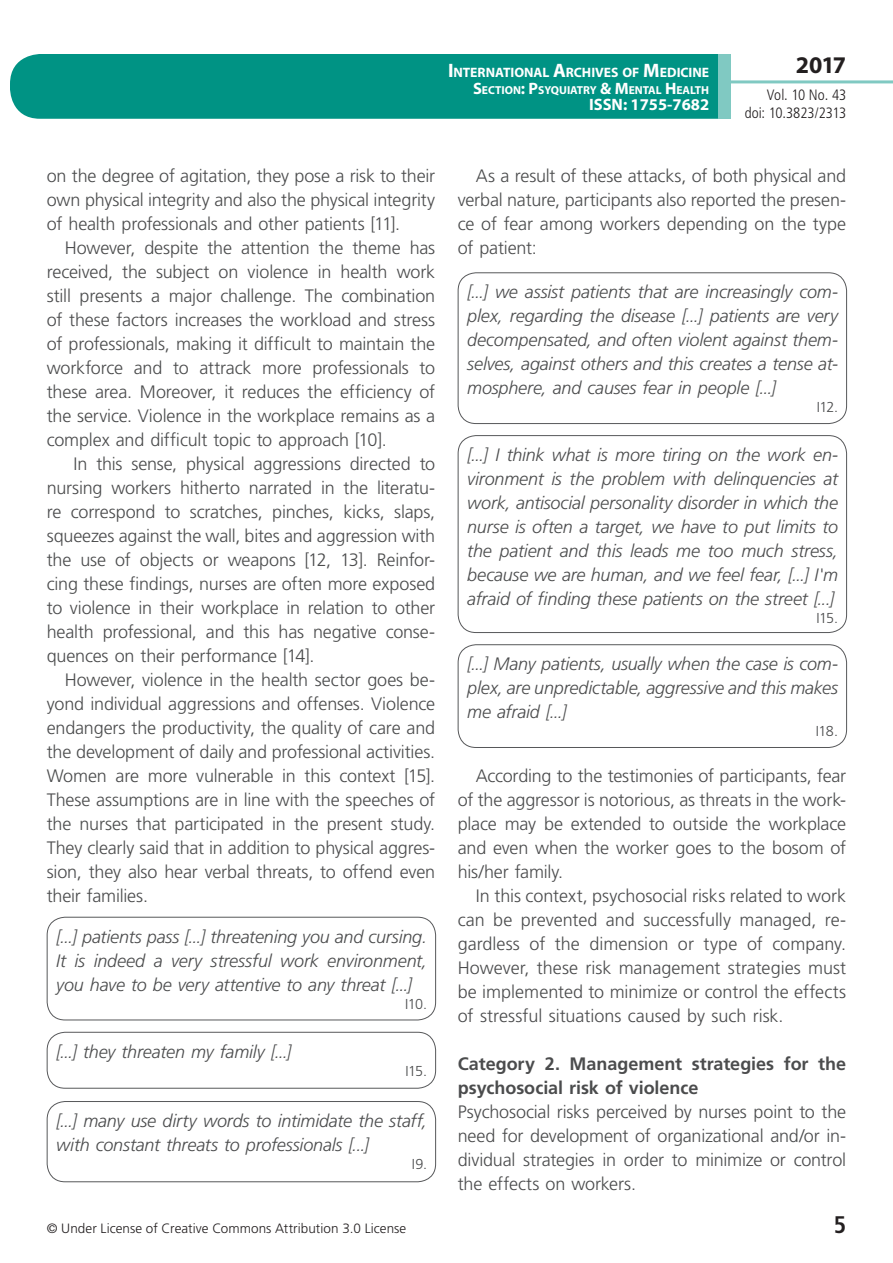
<style>
.page{position:relative;width:893px;height:1263px;background:#fff}
.page>*{position:absolute;margin:0;border:0;box-sizing:border-box;transform-origin:0 0}
.t1{font:700 24px "Myriad Pro";color:#231f20}
.t2{font:700 condensed 24px "Frutiger LT Std";color:#231f20}
.t3{font:300 18px/24px "Frutiger LT Std";letter-spacing:-.01em;color:#4b4c4d;text-align:justify}
.t4{font:italic 300 18px/24px "Frutiger LT Std";letter-spacing:-.01em;color:#4b4c4d;text-align:justify}
.t5{font:700 18px/24px "Frutiger LT Std";letter-spacing:-.005em;color:#4b4c4d}
.t6{font:700 16.5px "Myriad Pro";color:#fff}
.t7{font:300 condensed 15px/18px "Frutiger LT Std";letter-spacing:-.005em;color:#231f20;text-align:right}
.t8{font:300 14.4px "Frutiger LT Std";letter-spacing:-.035em;color:#4b4c4d}
.t9{font:700 13.65px "Myriad Pro";letter-spacing:-.005em;color:#fff}
.t10{font:300 13.5px "Frutiger LT Std";letter-spacing:.005em;color:#231f20}
.t11{font:700 11.55px "Myriad Pro";color:#fff}
.s1{font-size:19.5px}
.s2{font-size:16.5px}
</style>
<div class="page">
<div style="left:10px;top:54px;width:775px;height:65px;background:#009384;border-radius:30px"></div>
<div style="left:732px;top:0;width:161px;height:157px;background:#fff"></div>
<hr style="left:730px;top:80px;width:163px;height:3px;background:#80c9c2">
<div style="left:718px;top:54px;width:13px;height:65px;background:#80c9c2"></div>
<div style="left:47px;top:917px;width:389px;height:103px;border:1px solid #57585a;border-radius:18px"></div>
<div style="left:47px;top:1032px;width:389px;height:56px;border:1px solid #57585a;border-radius:18px"></div>
<div style="left:47px;top:1101px;width:389px;height:81px;border:1px solid #57585a;border-radius:18px"></div>
<div style="left:458px;top:272px;width:389px;height:152px;border:1px solid #57585a;border-radius:18px"></div>
<div style="left:458px;top:435px;width:389px;height:198px;border:1px solid #57585a;border-radius:18px"></div>
<div style="left:458px;top:644px;width:389px;height:104px;border:1px solid #57585a;border-radius:18px"></div>
<p class="t9" style="left:448px;top:64px;width:263px"><span class="s1">I</span>NTERNATIONAL <span class="s1">A</span>RCHIVES OF <span class="s1">M</span>EDICINE</p>
<p class="t11" style="left:473px;top:82px;width:238px"><span class="s2">S</span>ECTION<span class="s2">: P</span>SYQUIATRY <span class="s2">&amp; M</span>ENTAL <span class="s2">H</span> EALTH</p>
<p class="t6" style="left:589px;top:94px;width:122px">ISSN: 1755-7682</p>
<h1 class="t1" style="left:796px;top:49px;width:52px">2017</h1>
<p class="t7" style="left:745px;top:86px;width:103px">Vol. 10 No. 43 doi: 10.3823/2313</p>
<p class="t3" style="left:47px;top:164px;width:390px">on the degree of agitation, they pose a risk to their own physical integrity and also the physical integrity of health professionals and other patients [11].</p>
<p class="t3" style="left:47px;top:236px;width:390px;text-indent:18px">However, despite the attention the theme has received, the subject on violence in health work still presents a major challenge. The combination of these factors increases the workload and stress of professionals, making it difficult to maintain the workforce and to attrack more professionals to these area. Moreover, it reduces the efficiency of the service. Violence in the workplace remains as a complex and difficult topic to approach [10].</p>
<p class="t3" style="left:47px;top:452px;width:390px;text-indent:27px">In this sense, physical aggressions directed to nursing workers hitherto narrated in the literatu&shy;re correspond to scratches, pinches, kicks, slaps, squeezes against the wall, bites and aggression with the use of objects or weapons [12, 13]. Reinfor&shy;cing these findings, nurses are often more exposed to violence in their workplace in relation to other health professional, and this has negative conse&shy;quences on their performance [14].</p>
<p class="t3" style="left:47px;top:668px;width:390px;text-indent:18px">However, violence in the health sector goes be&shy;yond individual aggressions and offenses. Violence endangers the productivity, the quality of care and the development of daily and professional activities.<br>Women are more vulnerable in this context [15].<br>These assumptions are in line with the speeches of the nurses that participated in the present study.<br>They clearly said that in addition to physical aggres&shy;sion, they also hear verbal threats, to offend even their families.</p>
<p class="t4" style="left:56px;top:925px;width:372px">[...] patients pass [...] threatening you and cursing.<br>It is indeed a very stressful work environment, you have to be very attentive to any threat [...]</p>
<p class="t8" style="left:405px;top:996px;width:24px">I10.</p>
<p class="t4" style="left:56px;top:1040px;width:237px">[...] they threaten my family [...]</p>
<p class="t8" style="left:405px;top:1063px;width:23px">I15.</p>
<p class="t4" style="left:56px;top:1109px;width:372px">[...] many use dirty words to intimidate the staff, with constant threats to professionals [...]</p>
<p class="t8" style="left:412px;top:1156px;width:17px">I9.</p>
<p class="t3" style="left:458px;top:164px;width:390px;text-indent:18px">As a result of these attacks, of both physical and verbal nature, participants also reported the presen&shy;ce of fear among workers depending on the type of patient:</p>
<p class="t4" style="left:467px;top:280px;width:372px">[...] we assist patients that are increasingly com&shy;plex, regarding the disease [...] patients are very decompensated, and often violent against them&shy;selves, against others and this creates a tense at&shy;mosphere, and causes fear in people [...]</p>
<p class="t8" style="left:817px;top:399px;width:23px">I12.</p>
<p class="t4" style="left:467px;top:443px;width:372px">[...] I think what is more tiring on the work en&shy;vironment is the problem with delinquencies at work, antisocial personality disorder in which the nurse is often a target, we have to put limits to the patient and this leads me too much stress, because we are human, and we feel fear, [...] I'm afraid of finding these patients on the street [...]</p>
<p class="t8" style="left:816px;top:610px;width:23px">I15.</p>
<p class="t4" style="left:467px;top:652px;width:372px">[...] Many patients, usually when the case is com&shy;plex, are unpredictable, aggressive and this makes me afraid [...]</p>
<p class="t8" style="left:816px;top:723px;width:24px">I18.</p>
<p class="t3" style="left:458px;top:764px;width:390px;text-indent:18px">According to the testimonies of participants, fear of the aggressor is notorious, as threats in the work&shy;place may be extended to outside the workplace and even when the worker goes to the bosom of his/her family.</p>
<p class="t3" style="left:458px;top:884px;width:390px;text-indent:18px">In this context, psychosocial risks related to work can be prevented and successfully managed, re&shy;gardless of the dimension or type of company.<br>However, these risk management strategies must be implemented to minimize or control the effects of stressful situations caused by such risk.</p>
<p class="t5" style="left:458px;top:1051px;width:390px">Category 2. Management strategies for the psychosocial risk of violence</p>
<p class="t3" style="left:458px;top:1100px;width:390px">Psychosocial risks perceived by nurses point to the need for development of organizational and/or in&shy;dividual strategies in order to minimize or control the effects on workers.</p>
<p class="t10" style="left:47px;top:1220px;width:361px">© Under License of Creative Commons Attribution 3.0 License</p>
<h1 class="t2" style="left:834px;top:1210px;width:14px">5</h1>
</div>
